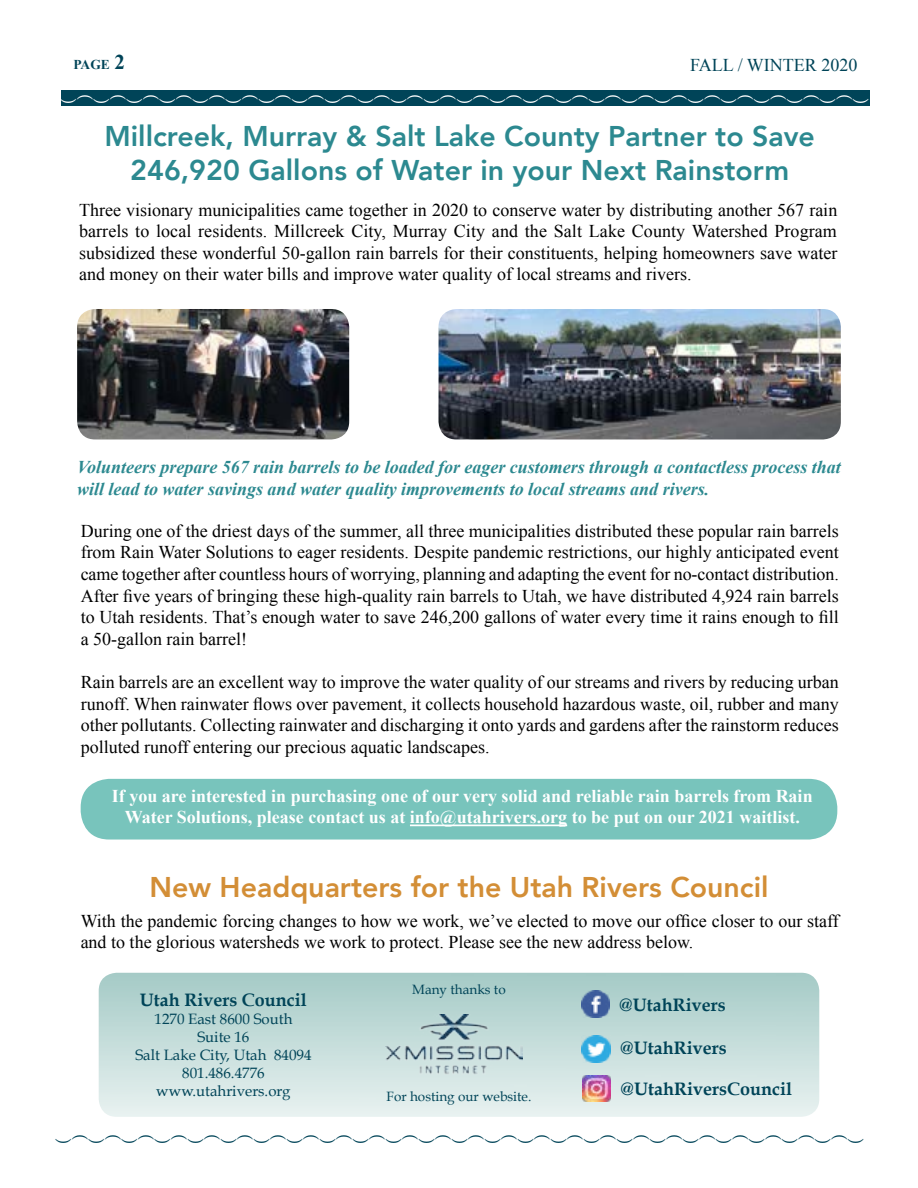
<style>
.page{position:relative;width:918px;height:1188px;background:#fff}
.page>*{position:absolute;margin:0;border:0;box-sizing:border-box;transform-origin:0 0}
.t1{font:800 28.5px/34.2px "Avenir";color:#2c8990;text-align:center}
.t2{font:800 28.5px "Avenir";color:#d38e36}
.t3{font:18px/21.6px "Times New Roman";color:#000;text-align:justify}
.t4{font:italic 700 18px/21.6px "Times New Roman";color:#2c8990}
.t5{font:700 18px/21.6px "Times New Roman";color:#fff;text-align:center}
.t6{font:700 18px "Book Antiqua";color:#004458}
.t7{font:18px "Minion Pro";color:#004458}
.t8{font:18px "Minion Pro";color:#fff}
.t9{font:18px "Times New Roman";color:#004458}
.t10{font:15px/18px "Book Antiqua";color:#004458;text-align:center}
.t11{font:13.5px "Book Antiqua";color:#004458}
.t12{font:700 13.5px "Times New Roman";color:#004458}
.s1{font-size:21px}
</style>
<div class="page">
<div style="left:61px;top:90px;width:809px;height:16px;background:#004458"></div>
<img style="left:99px;top:973px;width:720px;height:144px">
<img style="left:386px;top:1014px;width:137px;height:61px">
<img style="left:582px;top:991px;width:28px;height:27px">
<img style="left:582px;top:1035px;width:29px;height:27px">
<img style="left:583px;top:1076px;width:27px;height:26px">
<div style="left:81px;top:779px;width:756px;height:61px;background:#78c4bc;border-radius:29px"></div>
<hr style="left:410px;top:825px;width:157px;height:1px;background:#fff">
<img style="left:439px;top:309px;width:402px;height:130px">
<img style="left:77px;top:309px;width:272px;height:130px">
<p class="t12" style="left:73px;top:55px;width:53px">PAGE <span class="s1">2</span></p>
<p class="t9" style="left:690px;top:53px;width:169px">FALL / WINTER 2020</p>
<p class="t8" style="left:98px;top:94px;width:8px;rotate:90deg">(</p>
<p class="t8" style="left:131px;top:94px;width:8px;rotate:90deg">(</p>
<p class="t8" style="left:164px;top:94px;width:8px;rotate:90deg">(</p>
<p class="t8" style="left:197px;top:94px;width:8px;rotate:90deg">(</p>
<p class="t8" style="left:230px;top:94px;width:8px;rotate:90deg">(</p>
<p class="t8" style="left:263px;top:94px;width:8px;rotate:90deg">(</p>
<p class="t8" style="left:296px;top:94px;width:8px;rotate:90deg">(</p>
<p class="t8" style="left:329px;top:94px;width:8px;rotate:90deg">(</p>
<p class="t8" style="left:362px;top:94px;width:8px;rotate:90deg">(</p>
<p class="t8" style="left:395px;top:94px;width:8px;rotate:90deg">(</p>
<p class="t8" style="left:428px;top:94px;width:8px;rotate:90deg">(</p>
<p class="t8" style="left:461px;top:94px;width:8px;rotate:90deg">(</p>
<p class="t8" style="left:494px;top:94px;width:8px;rotate:90deg">(</p>
<p class="t8" style="left:527px;top:94px;width:8px;rotate:90deg">(</p>
<p class="t8" style="left:560px;top:94px;width:8px;rotate:90deg">(</p>
<p class="t8" style="left:593px;top:94px;width:8px;rotate:90deg">(</p>
<p class="t8" style="left:626px;top:94px;width:8px;rotate:90deg">(</p>
<p class="t8" style="left:659px;top:94px;width:8px;rotate:90deg">(</p>
<p class="t8" style="left:692px;top:94px;width:8px;rotate:90deg">(</p>
<p class="t8" style="left:725px;top:94px;width:8px;rotate:90deg">(</p>
<p class="t8" style="left:758px;top:94px;width:8px;rotate:90deg">(</p>
<p class="t8" style="left:791px;top:94px;width:8px;rotate:90deg">(</p>
<p class="t8" style="left:824px;top:94px;width:8px;rotate:90deg">(</p>
<p class="t8" style="left:857px;top:94px;width:8px;rotate:90deg">(</p>
<p class="t8" style="left:81px;top:98px;width:8px;rotate:90deg">)</p>
<p class="t8" style="left:114px;top:98px;width:8px;rotate:90deg">)</p>
<p class="t8" style="left:147px;top:98px;width:8px;rotate:90deg">)</p>
<p class="t8" style="left:180px;top:98px;width:8px;rotate:90deg">)</p>
<p class="t8" style="left:213px;top:98px;width:8px;rotate:90deg">)</p>
<p class="t8" style="left:246px;top:98px;width:8px;rotate:90deg">)</p>
<p class="t8" style="left:279px;top:98px;width:8px;rotate:90deg">)</p>
<p class="t8" style="left:312px;top:98px;width:8px;rotate:90deg">)</p>
<p class="t8" style="left:346px;top:98px;width:8px;rotate:90deg">)</p>
<p class="t8" style="left:379px;top:98px;width:8px;rotate:90deg">)</p>
<p class="t8" style="left:412px;top:98px;width:8px;rotate:90deg">)</p>
<p class="t8" style="left:445px;top:98px;width:8px;rotate:90deg">)</p>
<p class="t8" style="left:478px;top:98px;width:8px;rotate:90deg">)</p>
<p class="t8" style="left:511px;top:98px;width:8px;rotate:90deg">)</p>
<p class="t8" style="left:544px;top:98px;width:8px;rotate:90deg">)</p>
<p class="t8" style="left:577px;top:98px;width:8px;rotate:90deg">)</p>
<p class="t8" style="left:610px;top:98px;width:8px;rotate:90deg">)</p>
<p class="t8" style="left:643px;top:98px;width:8px;rotate:90deg">)</p>
<p class="t8" style="left:676px;top:98px;width:8px;rotate:90deg">)</p>
<p class="t8" style="left:709px;top:98px;width:8px;rotate:90deg">)</p>
<p class="t8" style="left:742px;top:98px;width:8px;rotate:90deg">)</p>
<p class="t8" style="left:775px;top:98px;width:8px;rotate:90deg">)</p>
<p class="t8" style="left:808px;top:98px;width:8px;rotate:90deg">)</p>
<p class="t8" style="left:841px;top:98px;width:8px;rotate:90deg">)</p>
<p class="t8" style="left:874px;top:98px;width:8px;rotate:90deg">)</p>
<h1 class="t1" style="left:105px;top:119px;width:712px">Millcreek, Murray &amp; Salt Lake County Partner to Save<br>246,920 Gallons of Water in your Next Rainstorm</h1>
<p class="t3" style="left:79px;top:199px;width:760px">Three visionary municipalities came together in 2020 to conserve water by distributing another 567 rain barrels to local residents. Millcreek City, Murray City and the Salt Lake County Watershed Program subsidized these wonderful 50-gallon rain barrels for their constituents, helping homeowners save water and money on their water bills and improve water quality of local streams and rivers.</p>
<p class="t4" style="left:77px;top:456px;width:765px">Volunteers prepare 567 rain barrels to be loaded for eager customers through a contactless process that will lead to water savings and water quality improvements to local streams and rivers.</p>
<p class="t3" style="left:81px;top:520px;width:760px">During one of the driest days of the summer, all three municipalities distributed these popular rain barrels from Rain Water Solutions to eager residents. Despite pandemic restrictions, our highly anticipated event came together after countless hours of worrying, planning and adapting the event for no-contact distribution.<br>After five years of bringing these high-quality rain barrels to Utah, we have distributed 4,924 rain barrels to Utah residents. That’s enough water to save 246,200 gallons of water every time it rains enough to fill a 50-gallon rain barrel!</p>
<p class="t3" style="left:81px;top:671px;width:760px">Rain barrels are an excellent way to improve the water quality of our streams and rivers by reducing urban runoff. When rainwater flows over pavement, it collects household hazardous waste, oil, rubber and many other pollutants. Collecting rainwater and discharging it onto yards and gardens after the rainstorm reduces polluted runoff entering our precious aquatic landscapes.</p>
<p class="t5" style="left:112px;top:785px;width:702px">If you are interested in purchasing one of our very solid and reliable rain barrels from Rain<br>Water Solutions, please contact us at info@utahrivers.org to be put on our 2021 waitlist.</p>
<h1 class="t2" style="left:149px;top:864px;width:621px">New Headquarters for the Utah Rivers Council</h1>
<p class="t3" style="left:81px;top:910px;width:760px">With the pandemic forcing changes to how we work, we’ve elected to move our office closer to our staff and to the glorious watersheds we work to protect. Please see the new address below.</p>
<p class="t11" style="left:412px;top:981px;width:95px">Many thanks to</p>
<p class="t6" style="left:140px;top:990px;width:168px">Utah Rivers Council</p>
<p class="t6" style="left:619px;top:995px;width:108px">@UtahRivers</p>
<p class="t10" style="left:135px;top:1010px;width:178px">1270 East 8600 South<br>Suite 16<br>Salt Lake City, Utah 84094<br>801.486.4776 www.utahrivers.org</p>
<p class="t6" style="left:620px;top:1038px;width:108px">@UtahRivers</p>
<p class="t6" style="left:621px;top:1078px;width:173px">@UtahRiversCouncil</p>
<p class="t11" style="left:387px;top:1088px;width:146px">For hosting our website.</p>
<p class="t7" style="left:93px;top:1134px;width:8px;rotate:90deg">(</p>
<p class="t7" style="left:126px;top:1134px;width:8px;rotate:90deg">(</p>
<p class="t7" style="left:159px;top:1134px;width:8px;rotate:90deg">(</p>
<p class="t7" style="left:192px;top:1134px;width:8px;rotate:90deg">(</p>
<p class="t7" style="left:225px;top:1134px;width:8px;rotate:90deg">(</p>
<p class="t7" style="left:258px;top:1134px;width:8px;rotate:90deg">(</p>
<p class="t7" style="left:291px;top:1134px;width:8px;rotate:90deg">(</p>
<p class="t7" style="left:324px;top:1134px;width:8px;rotate:90deg">(</p>
<p class="t7" style="left:357px;top:1134px;width:8px;rotate:90deg">(</p>
<p class="t7" style="left:390px;top:1134px;width:8px;rotate:90deg">(</p>
<p class="t7" style="left:423px;top:1134px;width:8px;rotate:90deg">(</p>
<p class="t7" style="left:456px;top:1134px;width:8px;rotate:90deg">(</p>
<p class="t7" style="left:489px;top:1134px;width:8px;rotate:90deg">(</p>
<p class="t7" style="left:522px;top:1134px;width:8px;rotate:90deg">(</p>
<p class="t7" style="left:555px;top:1134px;width:8px;rotate:90deg">(</p>
<p class="t7" style="left:588px;top:1134px;width:8px;rotate:90deg">(</p>
<p class="t7" style="left:621px;top:1134px;width:8px;rotate:90deg">(</p>
<p class="t7" style="left:654px;top:1134px;width:8px;rotate:90deg">(</p>
<p class="t7" style="left:687px;top:1134px;width:8px;rotate:90deg">(</p>
<p class="t7" style="left:720px;top:1134px;width:8px;rotate:90deg">(</p>
<p class="t7" style="left:753px;top:1134px;width:8px;rotate:90deg">(</p>
<p class="t7" style="left:786px;top:1134px;width:8px;rotate:90deg">(</p>
<p class="t7" style="left:819px;top:1134px;width:8px;rotate:90deg">(</p>
<p class="t7" style="left:852px;top:1134px;width:8px;rotate:90deg">(</p>
<p class="t7" style="left:76px;top:1138px;width:8px;rotate:90deg">)</p>
<p class="t7" style="left:109px;top:1138px;width:8px;rotate:90deg">)</p>
<p class="t7" style="left:142px;top:1138px;width:8px;rotate:90deg">)</p>
<p class="t7" style="left:175px;top:1138px;width:8px;rotate:90deg">)</p>
<p class="t7" style="left:208px;top:1138px;width:8px;rotate:90deg">)</p>
<p class="t7" style="left:241px;top:1138px;width:8px;rotate:90deg">)</p>
<p class="t7" style="left:275px;top:1138px;width:8px;rotate:90deg">)</p>
<p class="t7" style="left:308px;top:1138px;width:8px;rotate:90deg">)</p>
<p class="t7" style="left:341px;top:1138px;width:8px;rotate:90deg">)</p>
<p class="t7" style="left:374px;top:1138px;width:8px;rotate:90deg">)</p>
<p class="t7" style="left:407px;top:1138px;width:8px;rotate:90deg">)</p>
<p class="t7" style="left:440px;top:1138px;width:8px;rotate:90deg">)</p>
<p class="t7" style="left:473px;top:1138px;width:8px;rotate:90deg">)</p>
<p class="t7" style="left:506px;top:1138px;width:8px;rotate:90deg">)</p>
<p class="t7" style="left:539px;top:1138px;width:8px;rotate:90deg">)</p>
<p class="t7" style="left:572px;top:1138px;width:8px;rotate:90deg">)</p>
<p class="t7" style="left:605px;top:1138px;width:8px;rotate:90deg">)</p>
<p class="t7" style="left:638px;top:1138px;width:8px;rotate:90deg">)</p>
<p class="t7" style="left:671px;top:1138px;width:8px;rotate:90deg">)</p>
<p class="t7" style="left:704px;top:1138px;width:8px;rotate:90deg">)</p>
<p class="t7" style="left:737px;top:1138px;width:8px;rotate:90deg">)</p>
<p class="t7" style="left:770px;top:1138px;width:8px;rotate:90deg">)</p>
<p class="t7" style="left:803px;top:1138px;width:8px;rotate:90deg">)</p>
<p class="t7" style="left:836px;top:1138px;width:8px;rotate:90deg">)</p>
<p class="t7" style="left:869px;top:1138px;width:8px;rotate:90deg">)</p>
</div>
